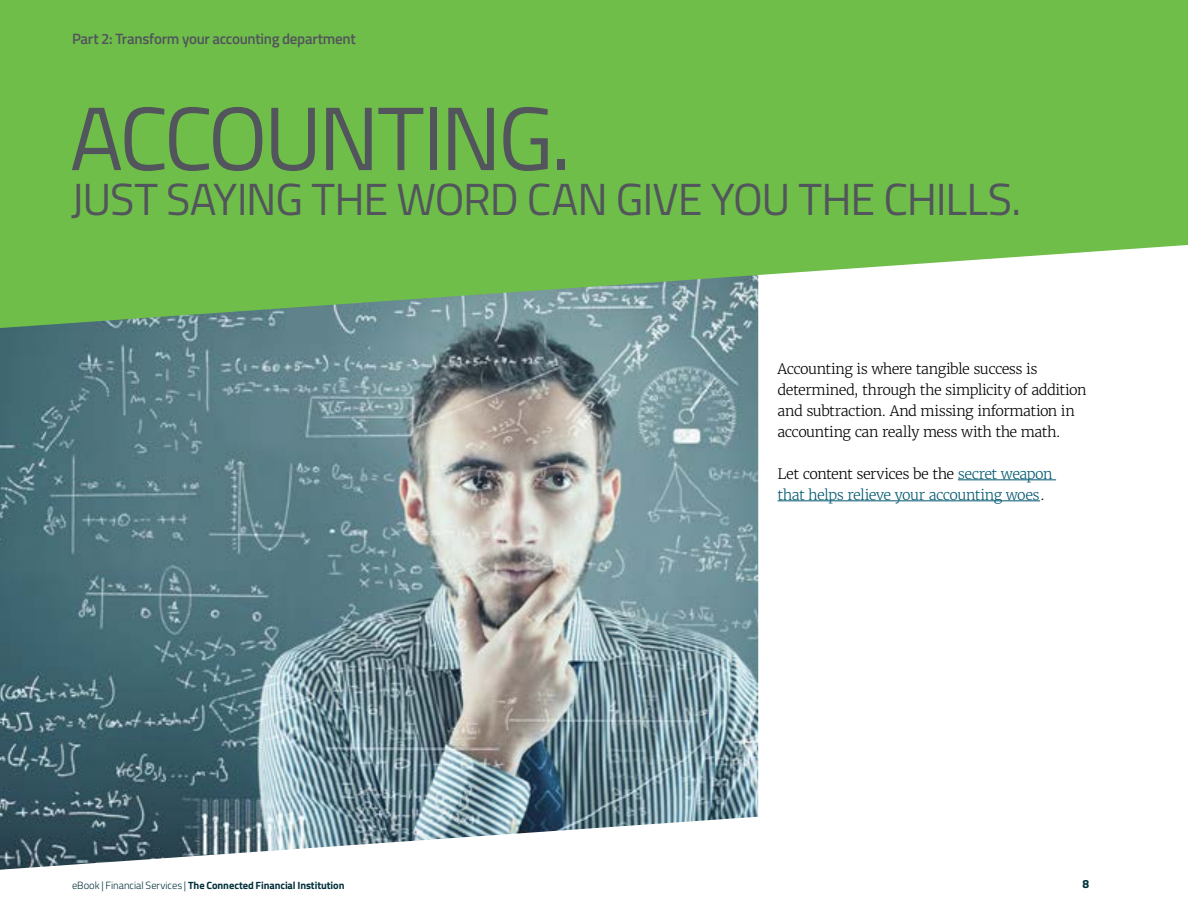
<style>
.page{position:relative;width:1188px;height:918px;background:#fff}
.page>*{position:absolute;margin:0;border:0;box-sizing:border-box;transform-origin:0 0}
.t1{font:90px "Titillium";letter-spacing:-.04em;color:#52555b}
.t2{font:45px "Titillium";letter-spacing:-.025em;color:#52555b}
.t3{font:600 15px "Titillium";letter-spacing:-.02em;color:#52555b}
.t4{font:300 14.25px/21px "Merriweather ST";letter-spacing:-.04em;color:#000}
.t5{font:300 14.25px/21px "Merriweather ST";letter-spacing:-.035em;color:#00586f}
.t6{font:700 12px "Titillium";color:#002f3b}
.t7{font:700 10.5px "Titillium";letter-spacing:-.01em;color:#002f3b}
.s1{color:#000}
.s2{font-weight:300}
</style>
<div class="page">
<img style="left:0;top:328px;width:758px;height:542px">
<svg style="left:0;top:0;width:1188px;height:328px;fill:#6fbe4a"></svg>
<hr style="left:958px;top:480px;width:98px;height:1px;background:#00586f">
<hr style="left:778px;top:501px;width:262px;height:1px;background:#00586f">
<p class="t3" style="left:72px;top:27px;width:285px">Part 2: Transform your accounting department</p>
<h1 class="t1" style="left:70px;top:73px;width:502px">ACCOUNTING.</h1>
<h2 class="t2" style="left:71px;top:166px;width:952px">JUST SAYING THE WORD CAN GIVE YOU THE CHILLS.</h2>
<p class="t4" style="left:778px;top:358px;width:310px">Accounting is where tangible success is determined, through the simplicity of addition and subtraction. And missing information in accounting can really mess with the math.</p>
<p class="t5" style="left:778px;top:463px;width:276px"><span class="s1">Let content services be the</span> secret weapon that helps relieve your accounting woes<span class="s1">.</span></p>
<p class="t7" style="left:72px;top:877px;width:274px"><span class="s2">eBook | Financial Services |</span> The Connected Financial Institution</p>
<p class="t6" style="left:1082px;top:875px;width:8px">8</p>
</div>
